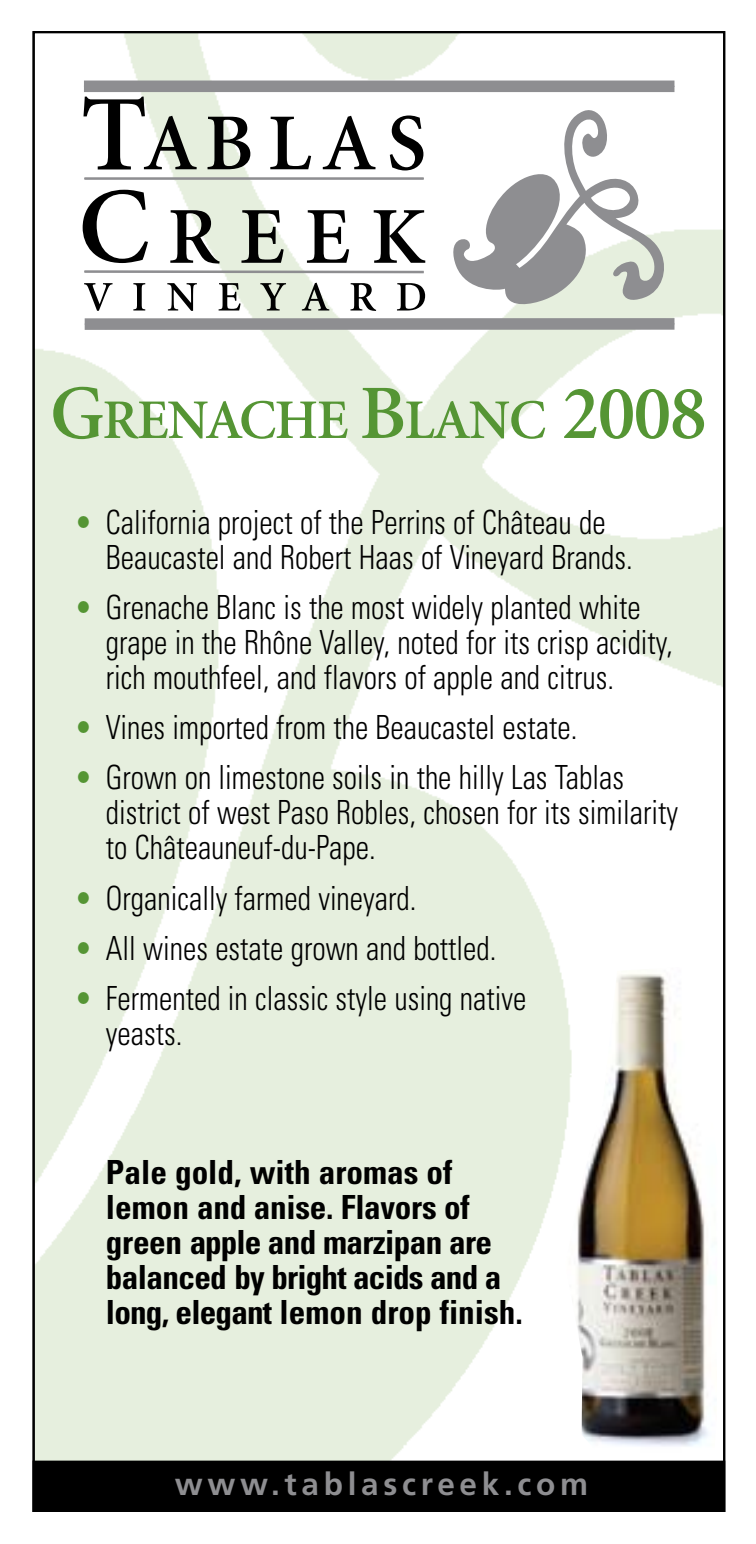
<style>
.page{position:relative;width:756px;height:1544px;background:#fff}
.page>*{position:absolute;margin:0;border:0;box-sizing:border-box;transform-origin:0 0}
.t1{font:600 56px "Minion";letter-spacing:-.02em;color:#559534}
.t2{font:300 condensed 33.25px/35px "Univers";color:#000;scale:.9 1}
.t3{font:700 condensed 33.25px/35px "Univers";letter-spacing:-.01em;color:#000}
.t4{font:700 31.5px "Frutiger";letter-spacing:.15em;color:#8e8e91}
.s1{font-size:77px}
.s2{color:#559534}
</style>
<div class="page">
<img style="left:36px;top:34px;width:686px;height:1426px">
<div style="left:34px;top:1461px;width:690px;height:49px;background:#000"></div>
<div style="left:33px;top:1460px;width:692px;height:52px;border:2px solid #000"></div>
<img style="left:565px;top:966px;width:153px;height:492px">
<div style="left:85px;top:318px;width:589px;height:12px;background:#8e8e91"></div>
<svg style="left:83px;top:97px;width:114px;height:72px"></svg>
<svg style="left:208px;top:117px;width:42px;height:52px"></svg>
<svg style="left:270px;top:117px;width:41px;height:52px"></svg>
<svg style="left:323px;top:116px;width:52px;height:53px"></svg>
<svg style="left:390px;top:115px;width:33px;height:55px"></svg>
<svg style="left:84px;top:283px;width:29px;height:28px"></svg>
<svg style="left:133px;top:283px;width:12px;height:27px"></svg>
<svg style="left:167px;top:283px;width:30px;height:28px"></svg>
<svg style="left:219px;top:283px;width:22px;height:27px"></svg>
<svg style="left:260px;top:283px;width:26px;height:27px"></svg>
<svg style="left:302px;top:283px;width:27px;height:27px"></svg>
<svg style="left:350px;top:283px;width:26px;height:28px"></svg>
<svg style="left:397px;top:283px;width:28px;height:27px"></svg>
<div style="left:84px;top:81px;width:590px;height:11px;background:#8e8e91"></div>
<hr style="left:84px;top:270px;width:340px;height:3px;background:#8e8e91">
<hr style="left:84px;top:177px;width:340px;height:3px;background:#8e8e91">
<svg style="left:83px;top:190px;width:65px;height:73px"></svg>
<svg style="left:170px;top:210px;width:50px;height:54px"></svg>
<svg style="left:241px;top:210px;width:43px;height:53px;background:#90958c"></svg>
<svg style="left:307px;top:210px;width:42px;height:53px"></svg>
<svg style="left:374px;top:210px;width:51px;height:53px"></svg>
<svg style="left:452px;top:108px;width:216px;height:200px"></svg>
<h1 class="t1" style="left:50px;top:391px;width:658px"><span class="s1">G</span>RENACHE <span class="s1">B</span>LANC <span class="s1">2008</span></h1>
<p class="t2" style="left:106px;top:504px;width:587px;text-indent:-32px"><span class="s2">•</span> California project of the Perrins of Château de<br>Beaucastel and Robert Haas of Vineyard Brands.</p>
<p class="t2" style="left:106px;top:589px;width:631px;text-indent:-32px"><span class="s2">•</span> Grenache Blanc is the most widely planted white grape in the Rhône Valley, noted for its crisp acidity, rich mouthfeel, and flavors of apple and citrus.</p>
<p class="t2" style="left:74px;top:709px;width:560px"><span class="s2">•</span> Vines imported from the Beaucastel estate.</p>
<p class="t2" style="left:106px;top:759px;width:637px;text-indent:-32px"><span class="s2">•</span> Grown on limestone soils in the hilly Las Tablas district of west Paso Robles, chosen for its similarity to Châteauneuf-du-Pape.</p>
<p class="t2" style="left:74px;top:880px;width:381px"><span class="s2">•</span> Organically farmed vineyard.</p>
<p class="t2" style="left:74px;top:930px;width:470px"><span class="s2">•</span> All wines estate grown and bottled.</p>
<p class="t2" style="left:106px;top:980px;width:469px;text-indent:-32px"><span class="s2">•</span> Fermented in classic style using native yeasts.</p>
<p class="t3" style="left:106px;top:1153px;width:418px">Pale gold, with aromas of lemon and anise. Flavors of green apple and marzipan are balanced by bright acids and a long, elegant lemon drop finish.</p>
<p class="t4" style="left:175px;top:1465px;width:415px">www.tablascreek.com</p>
</div>
